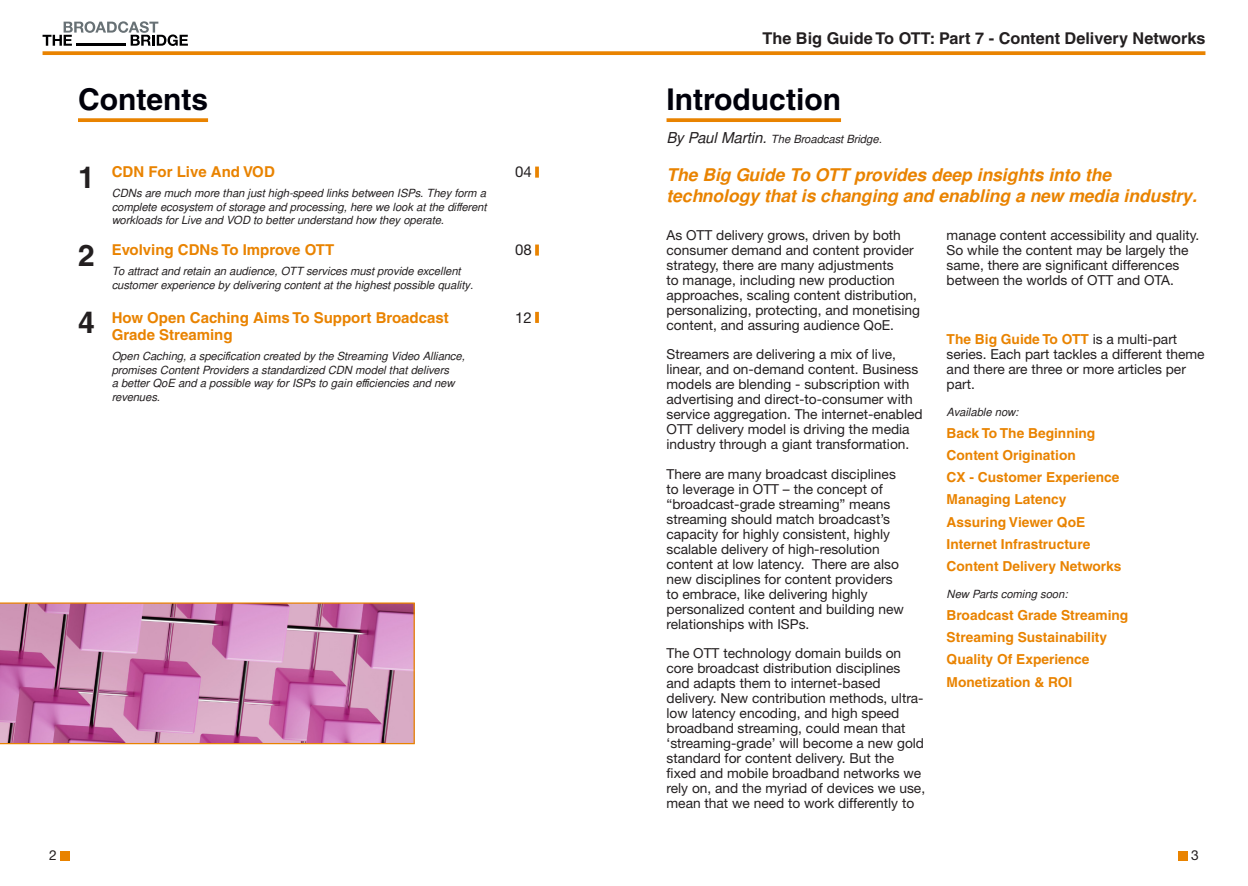
<style>
.page{position:relative;width:1248px;height:886px;background:#fff}
.page>*{position:absolute;margin:0;border:0;box-sizing:border-box;transform-origin:0 0}
.t1{font:700 30px "Helvetica";color:#00000a}
.Body{font:700 30px "Helvetica";color:#231f20}
.t2{font:italic 700 17.5px "Free Sans";color:#e98300}
.t3{font:700 16.25px "Helvetica";color:#231f20}
.t4{font:700 15px/17.5px "Helvetica";color:#e98300}
.Paragraph_Headings{font:15px "Helvetica Neue";color:#231f20}
.Body-2{font:13.75px/15px "Helvetica Neue";color:#231f20}
.Description{font:700 13.75px "Helvetica";color:#e98300}
.Description-2{font:13.75px/15px "Helvetica Neue";color:#231f20}
.Body-3{font:italic 11.25px/13.8px "Free Sans";letter-spacing:-.01em;color:#231f20}
.Description-3{font:italic 11.25px "Free Sans";color:#231f20}
.s1{font-size:15px}
.s2{font-family:"Helvetica";font-weight:700;color:#e98300}
</style>
<div class="page">
<svg style="left:0;top:602px;width:415px;height:142px;background:#c986af"></svg>
<svg style="left:43px;top:21px;width:145px;height:25px"></svg>
<hr style="left:76px;top:43px;width:50px;height:3px;background:#000001">
<svg style="left:43px;top:51px;width:1162px;height:4px;background:#ea8b11"></svg>
<div style="left:60px;top:850px;width:10px;height:10px;background:#e98300"></div>
<div style="left:1177px;top:850px;width:10px;height:10px;background:#e98300"></div>
<svg style="left:666px;top:118px;width:175px;height:4px"></svg>
<svg style="left:78px;top:118px;width:130px;height:4px"></svg>
<svg style="left:535px;top:244px;width:4px;height:12px"></svg>
<svg style="left:535px;top:312px;width:4px;height:11px"></svg>
<svg style="left:535px;top:167px;width:4px;height:11px"></svg>
<p class="t1" style="left:78px;top:81px;width:131px">Contents</p>
<p class="Body" style="left:78px;top:159px;width:18px">1</p>
<p class="t4" style="left:112px;top:163px;width:165px">CDN For Live And VOD</p>
<p class="Paragraph_Headings" style="left:515px;top:163px;width:18px">04</p>
<p class="Body-3" style="left:112px;top:186px;width:376px;text-align:justify">CDNs are much more than just high-speed links between ISPs. They form a complete ecosystem of storage and processing, here we look at the different workloads for Live and VOD to better understand how they operate.</p>
<p class="t4" style="left:112px;top:241px;width:224px">Evolving CDNs To Improve OTT</p>
<p class="Body-3" style="left:112px;top:264px;width:363px">To attract and retain an audience, OTT services must provide excellent customer experience by delivering content at the highest possible quality.</p>
<p class="Body" style="left:78px;top:237px;width:18px">2</p>
<p class="Paragraph_Headings" style="left:515px;top:241px;width:18px">08</p>
<p class="t4" style="left:112px;top:308px;width:338px">How Open Caching Aims To Support Broadcast<br>Grade Streaming</p>
<p class="Body-3" style="left:112px;top:349px;width:355px">Open Caching, a specification created by the Streaming Video Alliance, promises Content Providers a standardized CDN model that delivers<br>a better QoE and a possible way for ISPs to gain efficiencies and new revenues.</p>
<p class="Body" style="left:78px;top:304px;width:18px">4</p>
<p class="Paragraph_Headings" style="left:515px;top:308px;width:18px">12</p>
<p class="t3" style="left:762px;top:28px;width:444px">The Big Guide To OTT: Part 7 - Content Delivery Networks</p>
<p class="t1" style="left:666px;top:81px;width:176px">Introduction</p>
<p class="Body-3" style="left:666px;top:133px;width:217px"><span class="s1">By Paul Martin.</span> The Broadcast Bridge.</p>
<p class="t2" style="left:666px;top:162px;width:446px">The Big Guide To OTT provides deep insights into the</p>
<p class="t2" style="left:666px;top:183px;width:532px">technology that is changing and enabling a new media industry.</p>
<p class="Body-2" style="left:666px;top:228px;width:255px">As OTT delivery grows, driven by both consumer demand and content provider strategy, there are many adjustments<br>to manage, including new production approaches, scaling content distribution, personalizing, protecting, and monetising content, and assuring audience QoE.</p>
<p class="Body-2" style="left:666px;top:347px;width:257px">Streamers are delivering a mix of live, linear, and on-demand content. Business models are blending - subscription with advertising and direct-to-consumer with service aggregation. The internet-enabled OTT delivery model is driving the media industry through a giant transformation.</p>
<p class="Body-2" style="left:666px;top:466px;width:239px">There are many broadcast disciplines to leverage in OTT – the concept of “broadcast-grade streaming” means streaming should match broadcast’s capacity for highly consistent, highly scalable delivery of high-resolution content at low latency. There are also new disciplines for content providers to embrace, like delivering highly personalized content and building new relationships with ISPs.</p>
<p class="Body-2" style="left:666px;top:645px;width:260px">The OTT technology domain builds on core broadcast distribution disciplines and adapts them to internet-based delivery. New contribution methods, ultra&shy;low latency encoding, and high speed broadband streaming, could mean that ‘streaming-grade’ will become a new gold standard for content delivery. But the fixed and mobile broadband networks we rely on, and the myriad of devices we use, mean that we need to work differently to</p>
<p class="Body-2" style="left:946px;top:228px;width:254px">manage content accessibility and quality.<br>So while the content may be largely the same, there are significant differences between the worlds of OTT and OTA.</p>
<p class="Description-2" style="left:946px;top:331px;width:259px"><span class="s2">The Big Guide To OTT</span> is a multi-part series. Each part tackles a different theme and there are three or more articles per part.</p>
<p class="Description-3" style="left:946px;top:404px;width:73px">Available now:</p>
<p class="Description" style="left:946px;top:425px;width:150px">Back To The Beginning</p>
<p class="Description" style="left:946px;top:447px;width:131px">Content Origination</p>
<p class="Description" style="left:946px;top:469px;width:174px">CX - Customer Experience</p>
<p class="Description" style="left:946px;top:491px;width:121px">Managing Latency</p>
<p class="Description" style="left:946px;top:513px;width:140px">Assuring Viewer QoE</p>
<p class="Description" style="left:946px;top:535px;width:145px">Internet Infrastructure</p>
<p class="Description" style="left:946px;top:557px;width:176px">Content Delivery Networks</p>
<p class="Description-3" style="left:946px;top:586px;width:122px">New Parts coming soon:</p>
<p class="Description" style="left:946px;top:607px;width:183px">Broadcast Grade Streaming</p>
<p class="Description" style="left:946px;top:629px;width:162px">Streaming Sustainability</p>
<p class="Description" style="left:946px;top:651px;width:144px">Quality Of Experience</p>
<p class="Description" style="left:946px;top:673px;width:127px">Monetization &amp; ROI</p>
<p class="Body-2" style="left:49px;top:848px;width:9px">2</p>
<p class="Body-2" style="left:1191px;top:848px;width:9px">3</p>
</div>
